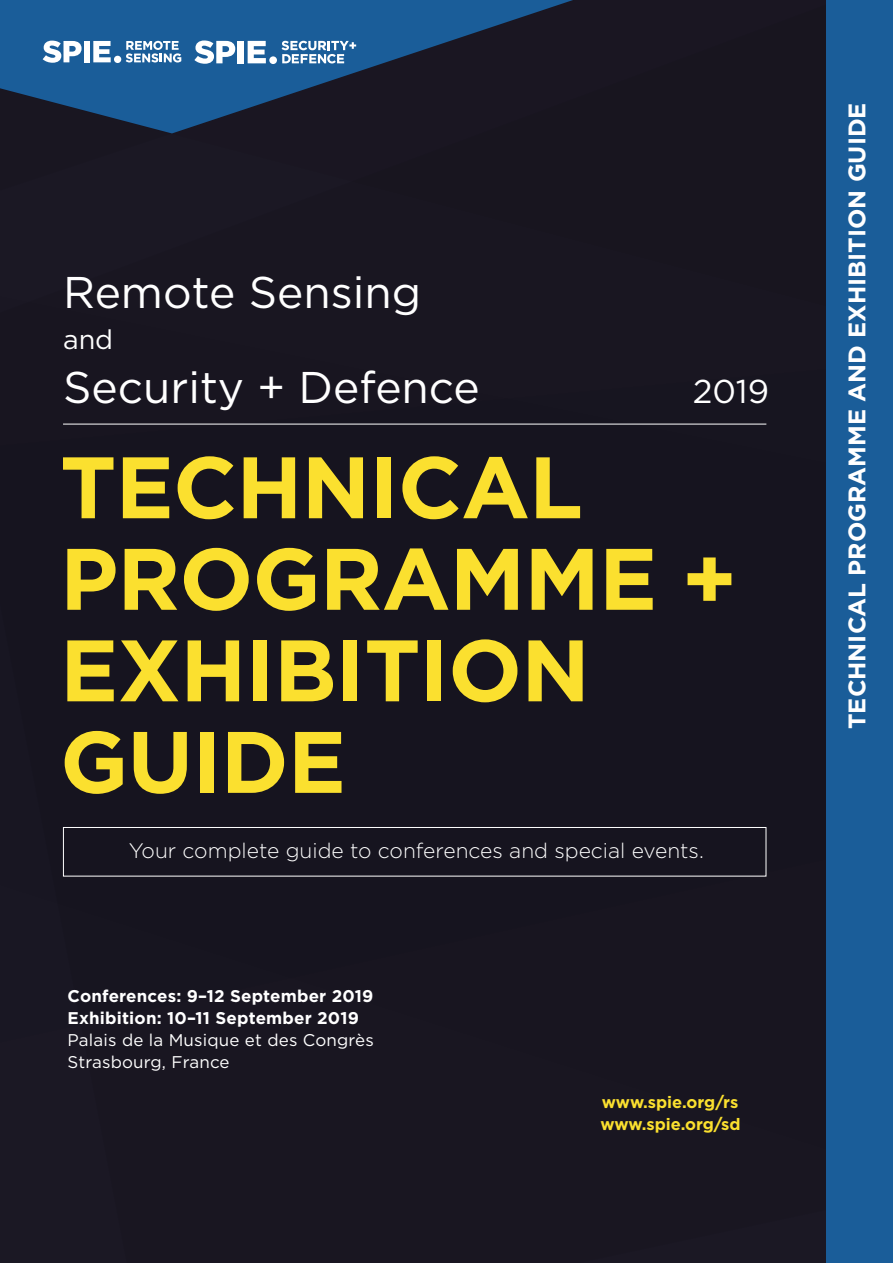
<style>
.page{position:relative;width:893px;height:1263px;background:#fff}
.page>*{position:absolute;margin:0;border:0;box-sizing:border-box;transform-origin:0 0}
.t1{font:700 87px/91.5px "Gotham";letter-spacing:-.01em;color:#fbe02f}
.t2{font:44.4px "Gotham";color:#fff}
.t3{font:33px "Gotham";color:#fff}
.t4{font:27px "Gotham";color:#fff}
.t5{font:700 24px "Gotham";color:#fff}
.t6{font:300 21px "Gotham";color:#fff}
.t7{font:700 16.95px/22px "Gotham";letter-spacing:.01em;color:#fff}
.t8{font:16.95px/22px "Gotham";letter-spacing:.01em;color:#fff}
.t9{font:700 16.5px/21.3px "Gotham";color:#fbe02f}
</style>
<div class="page">
<div style="left:0;top:357px;width:827px;height:906px;background:#191621"></div>
<div style="left:0;top:365px;width:827px;height:687px;background:#16141f"></div>
<hr style="left:63px;top:424px;width:703px;height:1px;background:#fff">
<div style="left:63px;top:827px;width:703px;height:49px;border:1px solid #fff"></div>
<div style="left:0;top:326px;width:827px;height:31px;background:#191621"></div>
<div style="left:0;top:0;width:827px;height:326px;background:#191621"></div>
<svg style="left:0;top:0;width:573px;height:133px;background:#1a3e65"></svg>
<svg style="left:248px;top:41px;width:18px;height:22px"></svg>
<div style="left:269px;top:56px;width:8px;height:8px;background:#fff;border-radius:50%"></div>
<svg style="left:194px;top:40px;width:41px;height:24px"></svg>
<div style="left:237px;top:41px;width:7px;height:22px;background:#fff"></div>
<svg style="left:282px;top:41px;width:74px;height:23px"></svg>
<svg style="left:93px;top:41px;width:18px;height:21px"></svg>
<div style="left:114px;top:56px;width:7px;height:7px;background:#fff;border-radius:50%"></div>
<svg style="left:43px;top:41px;width:39px;height:22px"></svg>
<div style="left:84px;top:41px;width:6px;height:21px;background:#fff"></div>
<svg style="left:126px;top:41px;width:55px;height:22px"></svg>
<div style="left:827px;top:0;width:66px;height:1263px;background:#1a5d99"></div>
<h2 class="t2" style="left:63px;top:264px;width:360px">Remote Sensing</h2>
<h3 class="t4" style="left:63px;top:322px;width:52px">and</h3>
<h2 class="t2" style="left:63px;top:359px;width:418px">Security + Defence</h2>
<h3 class="t3" style="left:693px;top:370px;width:78px">2019</h3>
<h1 class="t1" style="left:60px;top:441px;width:679px">TECHNICAL<br>PROGRAMME +<br>EXHIBITION<br>GUIDE</h1>
<p class="t6" style="left:129px;top:837px;width:576px">Your complete guide to conferences and special events.</p>
<p class="t7" style="left:68px;top:985px;width:307px">Conferences: 9–12 September 2019<br>Exhibition: 10–11 September 2019</p>
<p class="t8" style="left:68px;top:1029px;width:308px">Palais de la Musique et des Congrès<br>Strasbourg, France</p>
<p class="t9" style="left:600px;top:1092px;width:142px">www.spie.org/rs www.spie.org/sd</p>
<h3 class="t5" style="left:841px;top:729px;width:628px;rotate:-90deg">TECHNICAL PROGRAMME AND EXHIBITION GUIDE</h3>
</div>
